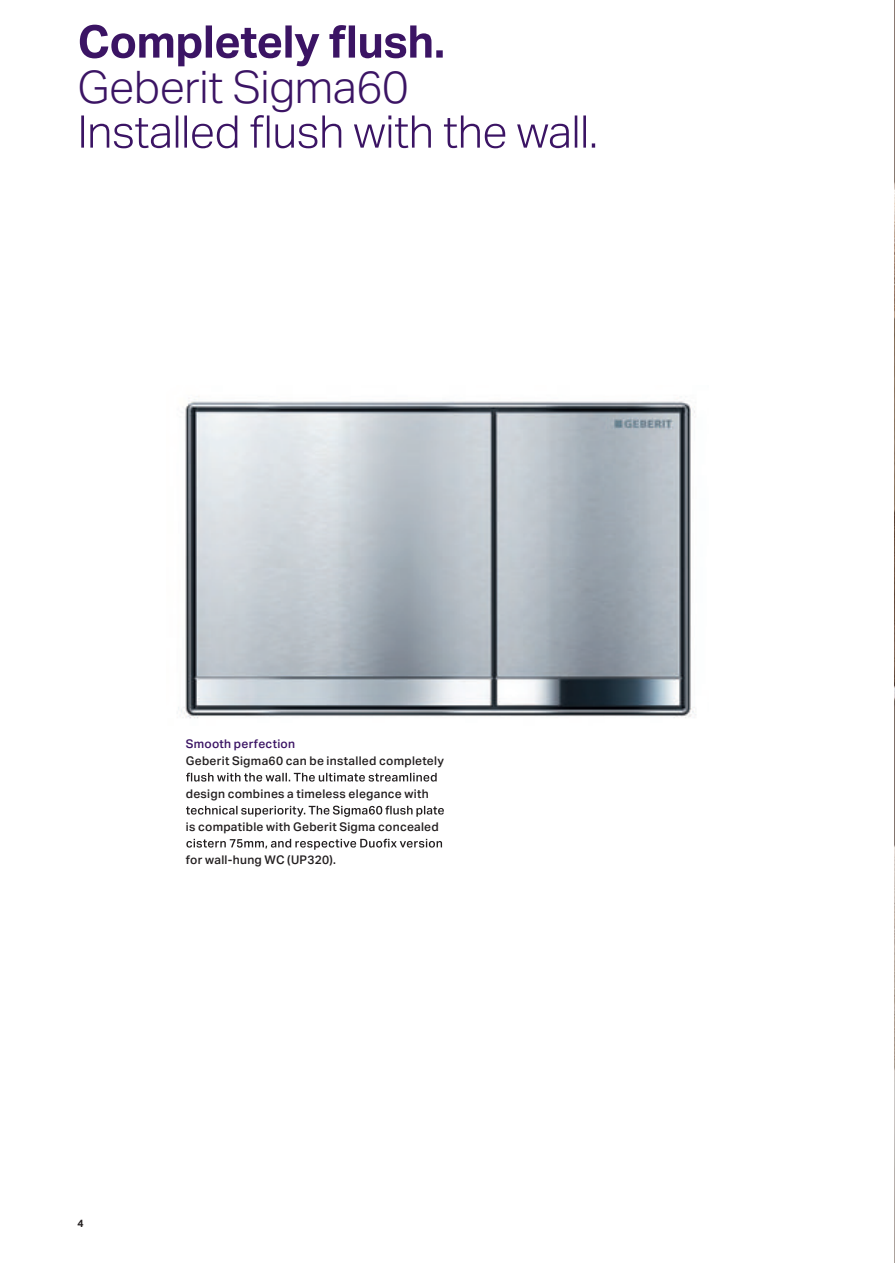
<style>
.page{position:relative;width:895px;height:1263px;background:#fff}
.page>*{position:absolute;margin:0;border:0;box-sizing:border-box;transform-origin:0 0}
.t1{font:300 45px "Aktiv Grotesk Geberit";letter-spacing:-.01em;color:#3b1464}
.t2{font:500 12px "Aktiv Grotesk Geberit";letter-spacing:.025em;color:#231f20}
.t3{font:500 12px "Aktiv Grotesk Geberit";letter-spacing:.02em;color:#3b1464}
.t4{font:700 10.5px "Aktiv Grotesk Geberit";color:#231f20}
</style>
<div class="page">
<img style="left:894px;top:1px;width:1px;height:1261px">
<img style="left:178px;top:396px;width:518px;height:323px">
<svg style="left:80px;top:25px;width:363px;height:41px"></svg>
<svg style="left:81px;top:115px;width:514px;height:33px"></svg>
<svg style="left:186px;top:773px;width:251px;height:8px"></svg>
<svg style="left:186px;top:805px;width:258px;height:12px"></svg>
<svg style="left:186px;top:839px;width:256px;height:11px"></svg>
<h1 class="t1" style="left:78px;top:62px;width:333px">Geberit Sigma60</h1>
<p class="t3" style="left:186px;top:737px;width:111px">Smooth perfection</p>
<p class="t2" style="left:186px;top:754px;width:260px">Geberit Sigma60 can be installed completely</p>
<p class="t2" style="left:186px;top:787px;width:245px">design combines a timeless elegance with</p>
<p class="t2" style="left:186px;top:820px;width:254px">is compatible with Geberit Sigma concealed</p>
<p class="t2" style="left:186px;top:853px;width:151px">for wall-hung WC (UP320).</p>
<p class="t4" style="left:78px;top:1217px;width:8px">4</p>
</div>
